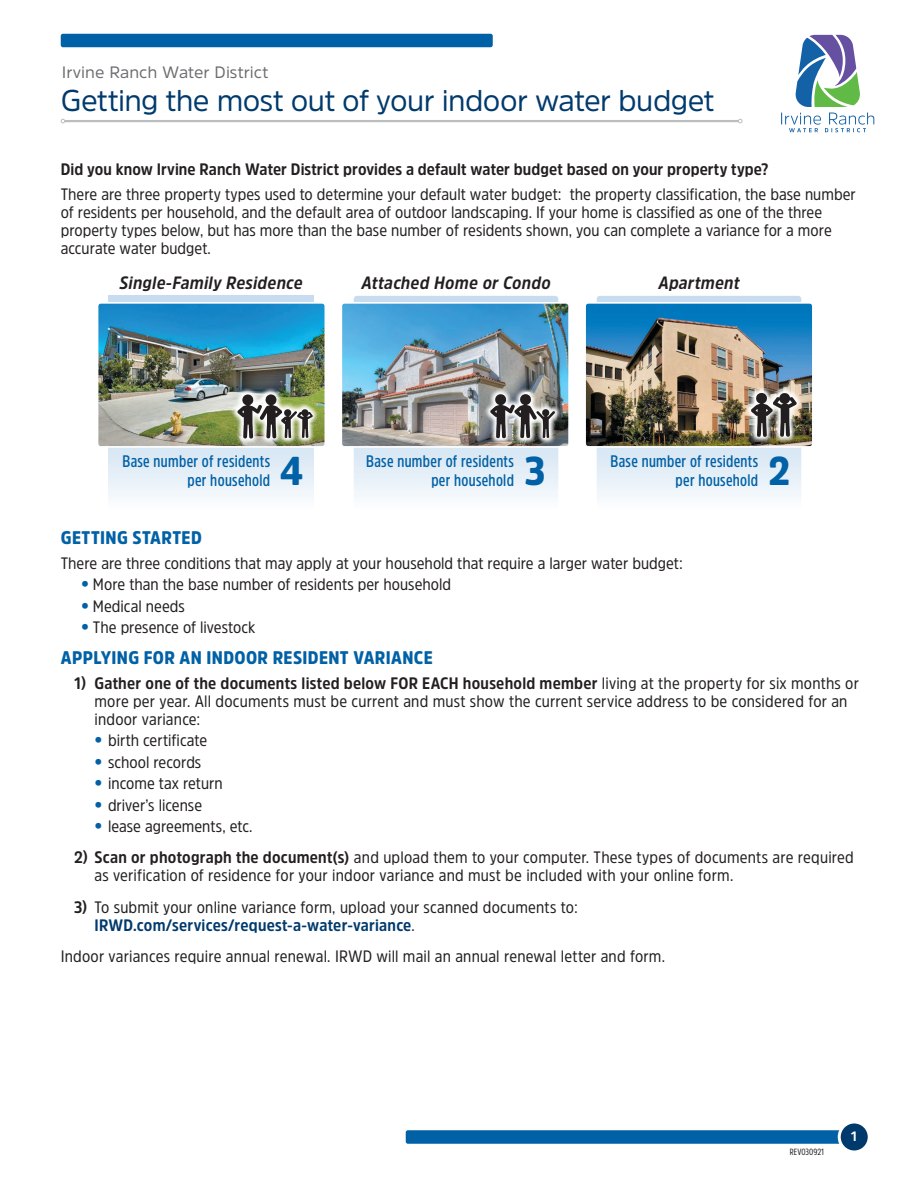
<style>
.page{position:relative;width:918px;height:1188px;background:#fff}
.page>*{position:absolute;margin:0;border:0;box-sizing:border-box;transform-origin:0 0}
.t1{font:900 39.9px "Amsi Pro Narw";color:#0061a6}
.t2{font:30px "Amsi Pro";letter-spacing:-.02em;color:#003a6d}
.t3{font:900 18.15px "Amsi Pro Narw";letter-spacing:.02em;color:#0061a6}
.t4{font:italic 700 17.7px "Amsi Pro Narw";letter-spacing:.02em;color:#231f20}
.t5{font:600 16.65px/18.9px "Amsi Pro Cond";letter-spacing:.02em;color:#0061a6;text-align:right}
.t6{font:16.5px/18px "Amsi Pro Narw";letter-spacing:.005em;color:#231f20}
.t7{font:700 16.5px "Amsi Pro Narw";letter-spacing:.005em;color:#231f20}
.t8{font:16.5px "Amsi Pro";color:#6c6d70}
.t9{font:700 13.5px "Amsi Pro";color:#fff}
.t10{font:9px "Amsi Pro Cond";letter-spacing:.005em;color:#231f20}
.s1{font-size:23.1px;color:#0061a6}
.s2{font-weight:700}
.s3{font-weight:700;color:#003a6d}
</style>
<div class="page">
<div style="left:406px;top:1130px;width:448px;height:14px;background:#0061a6;border-radius:2px"></div>
<div style="left:839px;top:1122px;width:30px;height:30px;background:#003a6d;border-radius:50%"></div>
<div style="left:838px;top:1120px;width:33px;height:34px;border:3px solid #fff;border-radius:50%"></div>
<div style="left:61px;top:34px;width:432px;height:13px;background:#0061a6;border-radius:2px"></div>
<svg style="left:781px;top:113px;width:93px;height:19px"></svg>
<svg style="left:795px;top:35px;width:65px;height:72px"></svg>
<hr style="left:65px;top:120px;width:673px;height:2px;background:#bcbdc0">
<svg style="left:61px;top:119px;width:4px;height:4px"></svg>
<svg style="left:738px;top:119px;width:5px;height:4px"></svg>
<svg style="left:109px;top:296px;width:204px;height:202px"></svg>
<img style="left:100px;top:305px;width:223px;height:140px">
<div style="left:97px;top:302px;width:229px;height:146px;border:2px solid #fff;border-radius:3px"></div>
<img style="left:344px;top:305px;width:223px;height:140px">
<div style="left:341px;top:302px;width:229px;height:146px;border:2px solid #fff;border-radius:3px"></div>
<img style="left:587px;top:305px;width:224px;height:140px">
<div style="left:584px;top:302px;width:230px;height:146px;border:2px solid #fff;border-radius:3px"></div>
<img style="left:231px;top:388px;width:88px;height:57px">
<svg style="left:237px;top:394px;width:76px;height:45px;background:#8c8f7c"></svg>
<svg style="left:558px;top:387px;width:4px;height:58px"></svg>
<img style="left:354px;top:296px;width:204px;height:202px">
<svg style="left:801px;top:386px;width:2px;height:58px"></svg>
<img style="left:597px;top:296px;width:204px;height:202px">
<p class="t8" style="left:62px;top:61px;width:208px">Irvine Ranch Water District</p>
<h2 class="t2" style="left:61px;top:80px;width:655px">Getting the most out of your indoor water budget</h2>
<p class="t7" style="left:61px;top:158px;width:709px">Did you know Irvine Ranch Water District provides a default water budget based on your property type?</p>
<p class="t6" style="left:61px;top:185px;width:796px">There are three property types used to determine your default water budget: the property classification, the base number of residents per household, and the default area of outdoor landscaping. If your home is classified as one of the three property types below, but has more than the base number of residents shown, you can complete a variance for a more accurate water budget.</p>
<p class="t4" style="left:120px;top:271px;width:185px">Single-Family Residence</p>
<p class="t4" style="left:361px;top:271px;width:191px">Attached Home or Condo</p>
<p class="t4" style="left:658px;top:271px;width:83px">Apartment</p>
<p class="t5" style="left:122px;top:451px;width:149px">Base number of residents per household</p>
<p class="t5" style="left:366px;top:451px;width:149px">Base number of residents per household</p>
<p class="t5" style="left:610px;top:451px;width:149px">Base number of residents</p>
<h1 class="t1" style="left:280px;top:443px;width:25px">4</h1>
<h1 class="t1" style="left:525px;top:443px;width:22px">3</h1>
<p class="t5" style="left:676px;top:470px;width:84px">per household</p>
<h1 class="t1" style="left:769px;top:443px;width:23px">2</h1>
<p class="t3" style="left:61px;top:525px;width:142px">GETTING STARTED</p>
<p class="t6" style="left:61px;top:554px;width:624px">There are three conditions that may apply at your household that require a larger water budget:</p>
<p class="t6" style="left:81px;top:575px;width:372px"><span class="s1">•</span> More than the base number of residents per household</p>
<p class="t6" style="left:81px;top:596px;width:105px"><span class="s1">•</span> Medical needs</p>
<p class="t6" style="left:81px;top:618px;width:176px"><span class="s1">•</span> The presence of livestock</p>
<p class="t3" style="left:61px;top:646px;width:373px">APPLYING FOR AN INDOOR RESIDENT VARIANCE</p>
<p class="t6" style="left:94px;top:674px;width:766px;text-indent:-20px"><span class="s2">1) Gather one of the documents listed below FOR EACH household member</span> living at the property for six months or more per year. All documents must be current and must show the current service address to be considered for an indoor variance:</p>
<p class="t6" style="left:94px;top:731px;width:114px"><span class="s1">•</span> birth certificate</p>
<p class="t6" style="left:94px;top:753px;width:108px"><span class="s1">•</span> school records</p>
<p class="t6" style="left:94px;top:774px;width:130px"><span class="s1">•</span> income tax return</p>
<p class="t6" style="left:94px;top:795px;width:109px"><span class="s1">•</span> driver’s license</p>
<p class="t6" style="left:94px;top:817px;width:160px"><span class="s1">•</span> lease agreements, etc.</p>
<p class="t6" style="left:95px;top:848px;width:761px;text-indent:-20px"><span class="s2">2) Scan or photograph the document(s)</span> and upload them to your computer. These types of documents are required as verification of residence for your indoor variance and must be included with your online form.</p>
<p class="t6" style="left:95px;top:898px;width:485px;text-indent:-20px"><span class="s2">3)</span> To submit your online variance form, upload your scanned documents to:<br><span class="s3">IRWD.com/services/request-a-water-variance</span>.</p>
<p class="t6" style="left:61px;top:947px;width:606px">Indoor variances require annual renewal. IRWD will mail an annual renewal letter and form.</p>
<p class="t10" style="left:790px;top:1146px;width:36px">REV030921</p>
<p class="t9" style="left:851px;top:1127px;width:8px">1</p>
</div>
